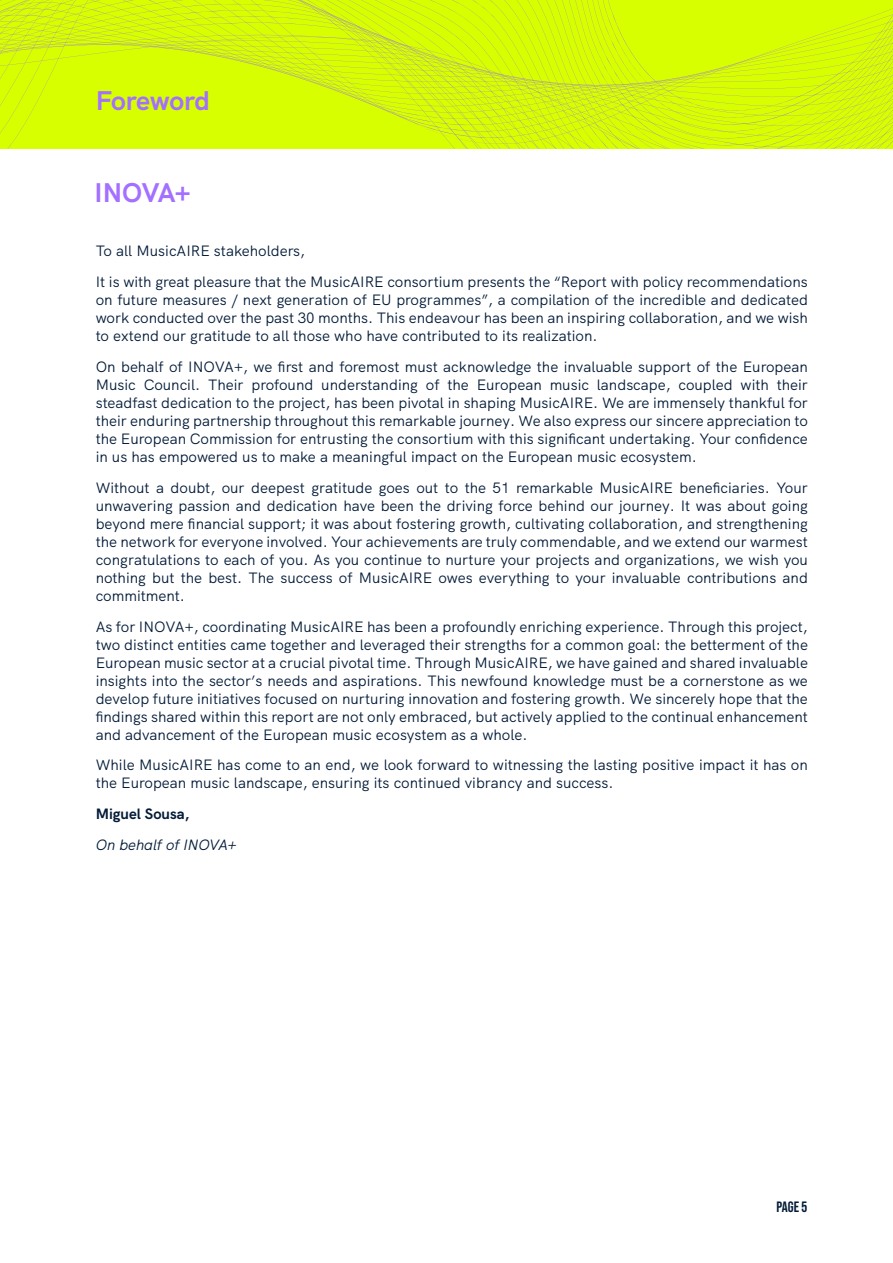
<style>
.page{position:relative;width:893px;height:1263px;background:#fff}
.page>*{position:absolute;margin:0;border:0;box-sizing:border-box;transform-origin:0 0}
.t1{font:700 27px "HK Grotesk";letter-spacing:-.015em;color:#a370ff}
.t2{font:15px/18px "HK Grotesk";color:#031b38;text-align:justify}
.t3{font:italic 15px "HK Grotesk";color:#031b38}
.t4{font:700 15px "HK Grotesk";color:#031b38}
.t5{font:700 15px "Bebas Neue Pro";color:#031b38}
</style>
<div class="page">
<svg style="left:0;top:0;width:893px;height:149px;background:#d5f809"></svg>
<p class="t1" style="left:96px;top:80px;width:116px">Foreword</p>
<p class="t1" style="left:95px;top:172px;width:98px">INOVA+</p>
<p class="t2" style="left:96px;top:241px;width:211px">To all MusicAIRE stakeholders,</p>
<p class="t2" style="left:96px;top:272px;width:714px">It is with great pleasure that the MusicAIRE consortium presents the “Report with policy recommendations on future measures / next generation of EU programmes”, a compilation of the incredible and dedicated work conducted over the past 30 months. This endeavour has been an inspiring collaboration, and we wish to extend our gratitude to all those who have contributed to its realization.</p>
<p class="t2" style="left:96px;top:356px;width:714px">On behalf of INOVA+, we first and foremost must acknowledge the invaluable support of the European Music Council. Their profound understanding of the European music landscape, coupled with their steadfast dedication to the project, has been pivotal in shaping MusicAIRE. We are immensely thankful for their enduring partnership throughout this remarkable journey. We also express our sincere appreciation to the European Commission for entrusting the consortium with this significant undertaking. Your confidence in us has empowered us to make a meaningful impact on the European music ecosystem.</p>
<p class="t2" style="left:96px;top:477px;width:714px">Without a doubt, our deepest gratitude goes out to the 51 remarkable MusicAIRE beneficiaries. Your unwavering passion and dedication have been the driving force behind our journey. It was about going beyond mere financial support; it was about fostering growth, cultivating collaboration, and strengthening the network for everyone involved. Your achievements are truly commendable, and we extend our warmest congratulations to each of you. As you continue to nurture your projects and organizations, we wish you nothing but the best. The success of MusicAIRE owes everything to your invaluable contributions and commitment.</p>
<p class="t2" style="left:96px;top:616px;width:714px">As for INOVA+, coordinating MusicAIRE has been a profoundly enriching experience. Through this project, two distinct entities came together and leveraged their strengths for a common goal: the betterment of the European music sector at a crucial pivotal time. Through MusicAIRE, we have gained and shared invaluable insights into the sector’s needs and aspirations. This newfound knowledge must be a cornerstone as we develop future initiatives focused on nurturing innovation and fostering growth. We sincerely hope that the findings shared within this report are not only embraced, but actively applied to the continual enhancement and advancement of the European music ecosystem as a whole.</p>
<p class="t2" style="left:96px;top:755px;width:714px">While MusicAIRE has come to an end, we look forward to witnessing the lasting positive impact it has on the European music landscape, ensuring its continued vibrancy and success.</p>
<p class="t4" style="left:96px;top:802px;width:95px">Miguel Sousa,</p>
<p class="t3" style="left:96px;top:833px;width:143px">On behalf of INOVA+</p>
<p class="t5" style="left:777px;top:1198px;width:32px">PAGE 5</p>
</div>
